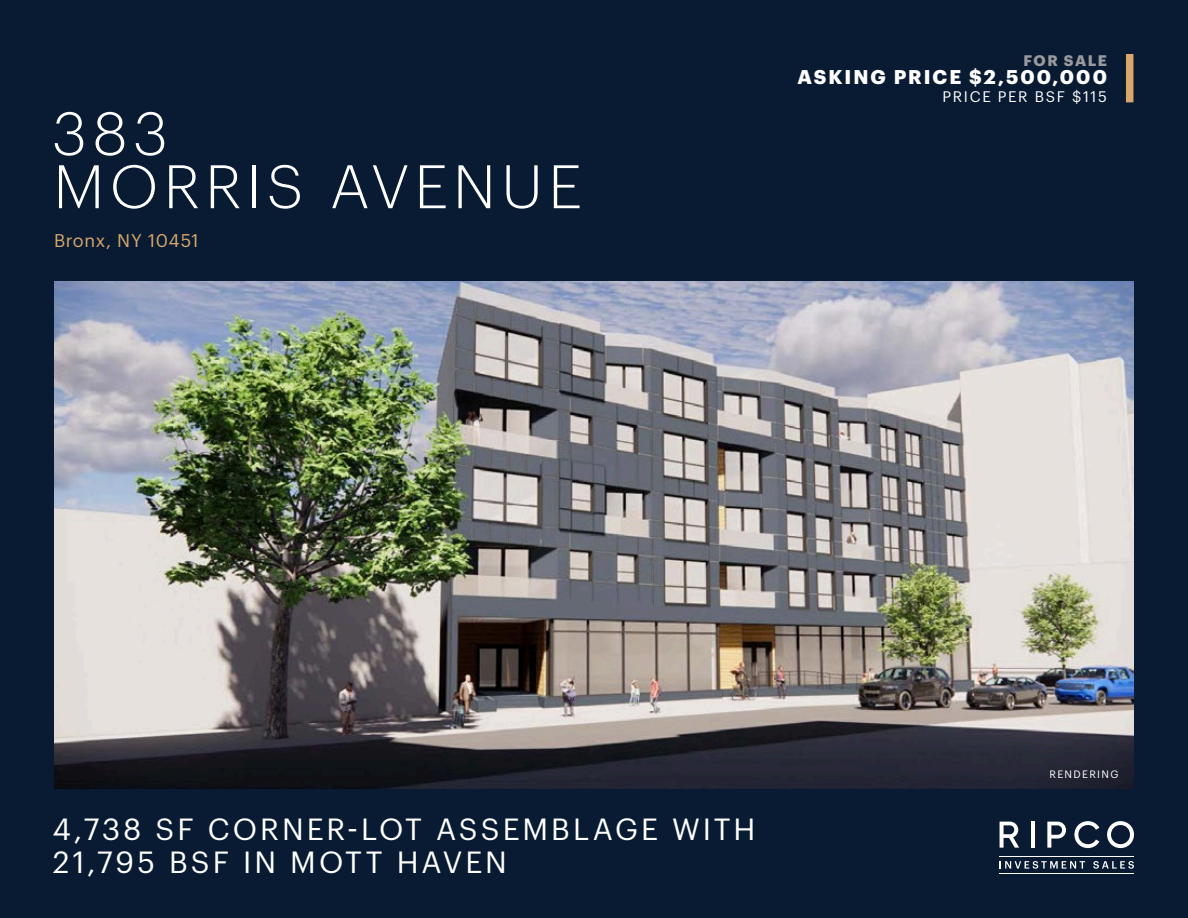
<style>
.page{position:relative;width:1188px;height:918px;background:#081b33}
.page>*{position:absolute;margin:0;border:0;box-sizing:border-box;transform-origin:0 0}
.t1{font:300 60px "Graphik";letter-spacing:.09em;color:#fff}
.t2{font:30px/33px "Graphik";letter-spacing:.1em;color:#fff}
.t3{font:700 19.5px "Graphik";letter-spacing:.105em;color:#fff}
.t4{font:18px "Graphik";letter-spacing:.035em;color:#d9a76c}
.t5{font:15px "Graphik";letter-spacing:.105em;color:#fff}
.t6{font:700 15px "Graphik";letter-spacing:.095em;color:#99999e}
.t7{font:10.5px "Graphik";letter-spacing:.125em;color:#fff}
</style>
<div class="page">
<img style="left:54px;top:282px;width:1079px;height:506px">
<svg style="left:1000px;top:822px;width:19px;height:26px"></svg>
<hr style="left:1031px;top:822px;width:3px;height:26px;background:#fff">
<svg style="left:1074px;top:821px;width:25px;height:27px"></svg>
<svg style="left:1107px;top:821px;width:27px;height:27px"></svg>
<svg style="left:1047px;top:822px;width:19px;height:26px"></svg>
<hr style="left:1000px;top:856px;width:134px;height:1px;background:#fff">
<hr style="left:1000px;top:873px;width:134px;height:1px;background:#fff">
<svg style="left:1000px;top:861px;width:85px;height:8px"></svg>
<svg style="left:1093px;top:861px;width:41px;height:8px"></svg>
<div style="left:1126px;top:54px;width:7px;height:48px;background:#d9a76c"></div>
<h1 class="t1" style="left:52px;top:90px;width:117px">383</h1>
<h1 class="t1" style="left:53px;top:143px;width:530px">MORRIS AVENUE</h1>
<p class="t4" style="left:54px;top:227px;width:146px">Bronx, NY 10451</p>
<p class="t6" style="left:1023px;top:49px;width:85px">FOR SALE</p>
<p class="t3" style="left:797px;top:62px;width:311px">ASKING PRICE $2,500,000</p>
<p class="t5" style="left:943px;top:86px;width:166px">PRICE PER BSF $115</p>
<p class="t2" style="left:53px;top:811px;width:705px">4,738 SF CORNER-LOT ASSEMBLAGE WITH<br>21,795 BSF IN MOTT HAVEN</p>
<p class="t7" style="left:1050px;top:766px;width:71px">RENDERING</p>
</div>
